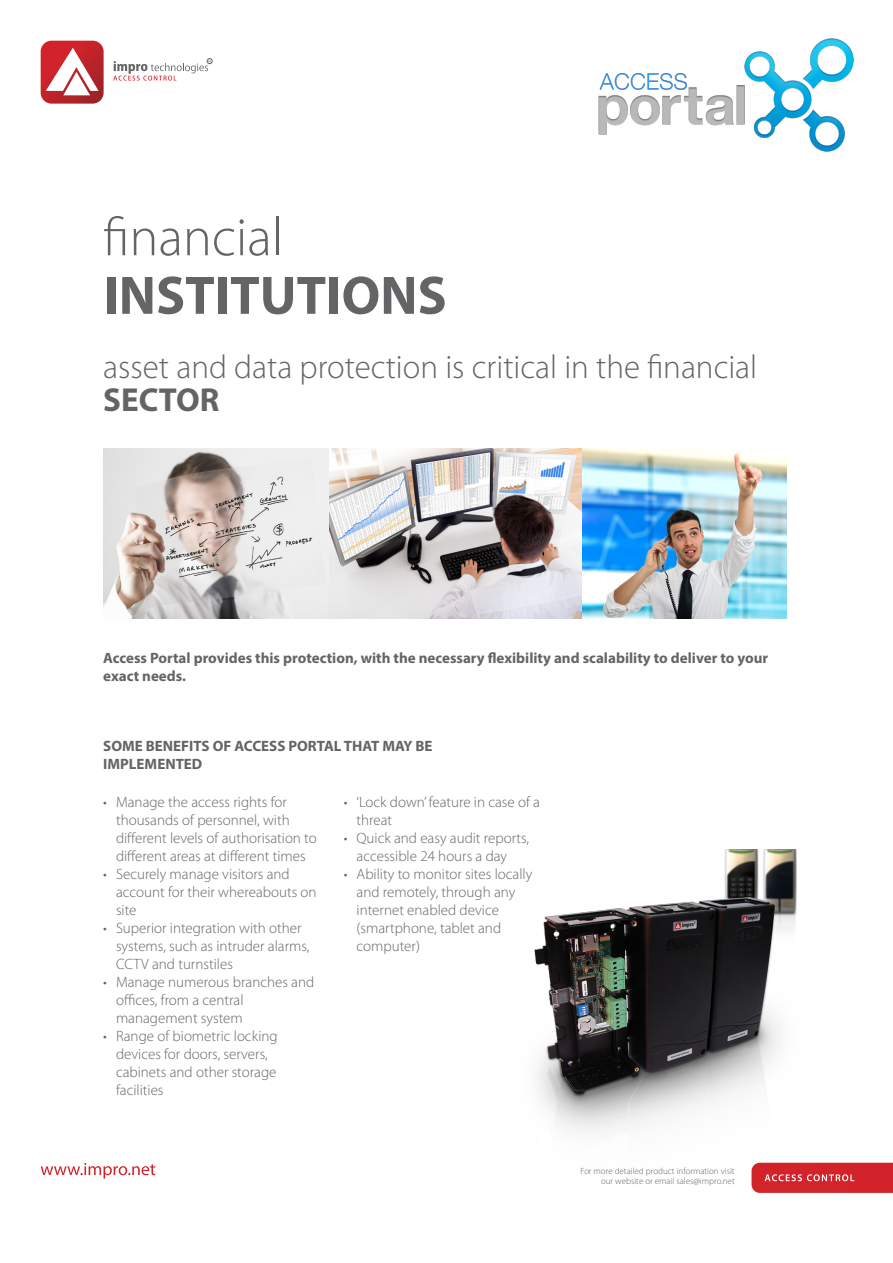
<style>
.page{position:relative;width:893px;height:1263px;background:#fff}
.page>*{position:absolute;margin:0;border:0;box-sizing:border-box;transform-origin:0 0}
.t1{font:700 54.6px "Myriad Pro";color:#636466}
.t2{font:300 54.6px "Myriad Pro";color:#636466}
.t3{font:300 33.3px "Myriad Pro";color:#636466}
.t4{font:700 33.3px "Myriad Pro";color:#636466}
.t5{font:300 15px/18px "Myriad Pro";color:#636466}
.t6{font:700 15px/18px "Myriad Pro";color:#636466}
.t7{font:300 9px/10.8px "Myriad Pro";color:#636466;text-align:right}
</style>
<div class="page">
<img style="left:581px;top:449px;width:206px;height:170px">
<img style="left:599px;top:38px;width:255px;height:114px">
<svg style="left:41px;top:41px;width:63px;height:63px"></svg>
<svg style="left:113px;top:58px;width:99px;height:23px"></svg>
<svg style="left:41px;top:1163px;width:114px;height:15px"></svg>
<img style="left:751px;top:1163px;width:142px;height:30px">
<img style="left:103px;top:449px;width:227px;height:169px">
<img style="left:534px;top:849px;width:270px;height:329px">
<img style="left:330px;top:449px;width:251px;height:170px">
<h1 class="t2" style="left:103px;top:204px;width:181px">financial</h1>
<h1 class="t1" style="left:103px;top:260px;width:345px">INSTITUTIONS</h1>
<h2 class="t3" style="left:103px;top:347px;width:655px">asset and data protection is critical in the financial</h2>
<h2 class="t4" style="left:103px;top:378px;width:117px">SECTOR</h2>
<p class="t6" style="left:103px;top:649px;width:666px">Access Portal provides this protection, with the necessary flexibility and scalability to deliver to your exact needs.</p>
<p class="t6" style="left:103px;top:737px;width:331px">SOME BENEFITS OF ACCESS PORTAL THAT MAY BE<br>IMPLEMENTED</p>
<p class="t5" style="left:116px;top:793px;width:202px;text-indent:-13px">• Manage the access rights for thousands of personnel, with different levels of authorisation to different areas at different times</p>
<p class="t5" style="left:116px;top:865px;width:202px;text-indent:-13px">• Securely manage visitors and account for their whereabouts on site</p>
<p class="t5" style="left:116px;top:919px;width:195px;text-indent:-13px">• Superior integration with other systems, such as intruder alarms,<br>CCTV and turnstiles</p>
<p class="t5" style="left:116px;top:973px;width:200px;text-indent:-13px">• Manage numerous branches and offices, from a central management system</p>
<p class="t5" style="left:116px;top:1027px;width:163px;text-indent:-13px">• Range of biometric locking devices for doors, servers, cabinets and other storage facilities</p>
<p class="t5" style="left:357px;top:793px;width:185px;text-indent:-13px">• ‘Lock down’ feature in case of a threat</p>
<p class="t5" style="left:357px;top:829px;width:174px;text-indent:-13px">• Quick and easy audit reports, accessible 24 hours a day</p>
<p class="t5" style="left:357px;top:865px;width:177px;text-indent:-13px">• Ability to monitor sites locally and remotely, through any internet enabled device (smartphone, tablet and computer)</p>
<p class="t7" style="left:580px;top:1165px;width:156px">For more detailed product information visit our website or email sales@impro.net</p>
</div>
